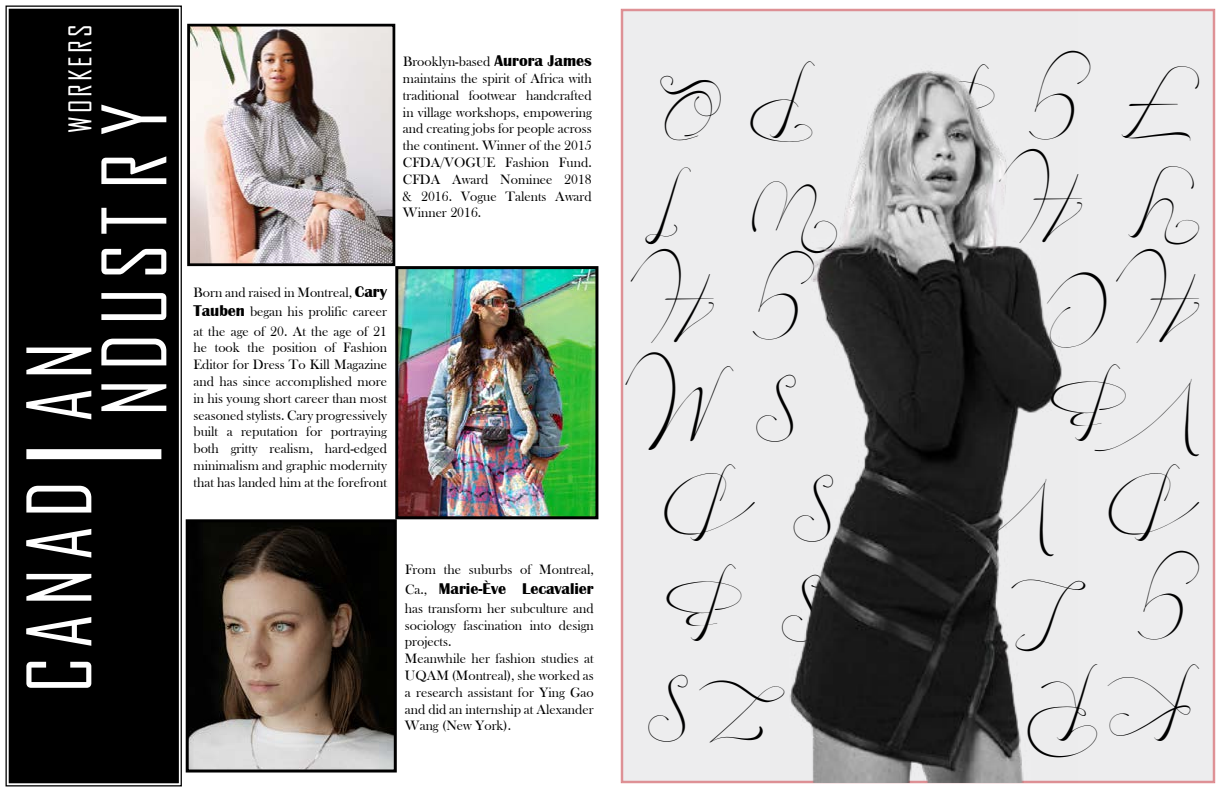
<style>
.page{position:relative;width:1224px;height:792px;background:#fff}
.page>*{position:absolute;margin:0;border:0;box-sizing:border-box;transform-origin:0 0}
.t1{font:85px "Agency FB";letter-spacing:.1em;color:#fff}
.t2{font:35px "Beforethe Rain";letter-spacing:1.22em;color:#000}
.t3{font:30px "Agency FB";letter-spacing:.1em;color:#fff}
.t4{font:700 16px "Britannic";color:#000}
.t5{font:14px/16.8px "Bask Old Face";color:#000;text-align:justify}
.s1{font-family:"Britannic";font-weight:700;font-size:16px}
.s2{font-family:"Bask Old Face";font-weight:400;font-size:14px}
</style>
<div class="page">
<div style="left:621px;top:9px;width:594px;height:774px;background:#ededee"></div>
<img style="left:770px;top:9px;width:308px;height:774px">
<div style="left:5px;top:5px;width:177px;height:782px;background:#000"></div>
<div style="left:9px;top:9px;width:170px;height:774px;border:3px solid #000"></div>
<div style="left:13px;top:13px;width:161px;height:766px;border:1px solid #000"></div>
<img style="left:191px;top:28px;width:200px;height:234px">
<div style="left:187px;top:24px;width:208px;height:242px;border:3px solid #000"></div>
<img style="left:399px;top:270px;width:195px;height:245px">
<div style="left:395px;top:266px;width:203px;height:253px;border:3px solid #000"></div>
<img style="left:190px;top:523px;width:203px;height:246px">
<div style="left:186px;top:519px;width:211px;height:254px;border:3px solid #000"></div>
<div style="left:26px;top:449px;width:135px;height:10px;background:#fff"></div>
<hr style="left:178px;top:9px;width:1px;height:774px;background:#000">
<hr style="left:177px;top:9px;width:1px;height:774px;background:#000">
<hr style="left:176px;top:9px;width:1px;height:774px;background:#000">
<h3 class="t3" style="left:62px;top:133px;width:110px;rotate:-90deg">WORKERS</h3>
<h1 class="t1" style="left:8px;top:693px;width:352px;rotate:-90deg">CANAD AN</h1>
<h1 class="t1" style="left:83px;top:416px;width:315px;rotate:-90deg">NDUSTRY</h1>
<p class="t5" style="left:403px;top:53px;width:190px">Brooklyn-based <span class="s1">Aurora James </span>maintains the spirit of Africa with traditional footwear handcrafted in village workshops, empowering and creating jobs for people across the continent. Winner of the 2015<br>CFDA/VOGUE Fashion Fund.<br>CFDA Award Nominee 2018 &amp; 2016. Vogue Talents Award Winner 2016.</p>
<p class="t5" style="left:194px;top:283px;width:195px;line-height:19.2px">Born and raised in Montreal, <span class="s1">Cary Tauben</span> began his prolific career at the age of 20. At the age of 21</p>
<p class="t5" style="left:194px;top:340px;width:195px">he took the position of Fashion Editor for Dress To Kill Magazine and has since accomplished more in his young short career than most seasoned stylists. Cary progressively built a reputation for portraying both gritty realism, hard-edged minimalism and graphic modernity that has landed him at the forefront</p>
<p class="t5" style="left:405px;top:562px;width:190px">From the suburbs of Montreal,</p>
<p class="t4" style="left:405px;top:579px;width:190px"><span class="s2">Ca.,</span> Marie-Ève Lecavalier</p>
<p class="t5" style="left:405px;top:600px;width:190px;text-align:left">has transform her subculture and sociology fascination into design projects.<br>Meanwhile her fashion studies at<br>UQAM (Montreal), she worked as a research assistant for Ying Gao and did an internship at Alexander<br>Wang (New York).</p>
<h2 class="t2" style="left:815px;top:124px;width:152px;rotate:-180deg">P Q</h2>
<h2 class="t2" style="left:1199px;top:124px;width:284px;rotate:-180deg">FGB</h2>
<h2 class="t2" style="left:1082px;top:224px;width:184px;rotate:-180deg">H F</h2>
<h2 class="t2" style="left:1199px;top:224px;width:56px;rotate:-180deg">Y</h2>
<h2 class="t2" style="left:691px;top:224px;width:47px;rotate:-180deg">I</h2>
<h2 class="t2" style="left:837px;top:224px;width:85px;rotate:-180deg">W</h2>
<h2 class="t2" style="left:1199px;top:324px;width:570px;rotate:-180deg">HCJJGH</h2>
<h2 class="t2" style="left:796px;top:424px;width:172px;rotate:-180deg">S M</h2>
<h2 class="t2" style="left:1199px;top:424px;width:152px;rotate:-180deg">VB</h2>
<h2 class="t2" style="left:755px;top:524px;width:92px;rotate:-180deg">D</h2>
<h2 class="t2" style="left:1054px;top:524px;width:168px;rotate:-180deg">VB</h2>
<h2 class="t2" style="left:1199px;top:524px;width:92px;rotate:-180deg">D</h2>
<h2 class="t2" style="left:833px;top:524px;width:25px;rotate:-180deg">S</h2>
<h2 class="t2" style="left:1199px;top:624px;width:59px;rotate:-180deg">G</h2>
<h2 class="t2" style="left:742px;top:624px;width:79px;rotate:-180deg">B</h2>
<h2 class="t2" style="left:912px;top:624px;width:116px;rotate:-180deg">VS</h2>
<h2 class="t2" style="left:1085px;top:624px;width:119px;rotate:-180deg">L S</h2>
<h2 class="t2" style="left:1199px;top:724px;width:361px;rotate:-180deg">KRHG</h2>
<h2 class="t2" style="left:785px;top:724px;width:122px;rotate:-180deg">Z S</h2>
</div>
